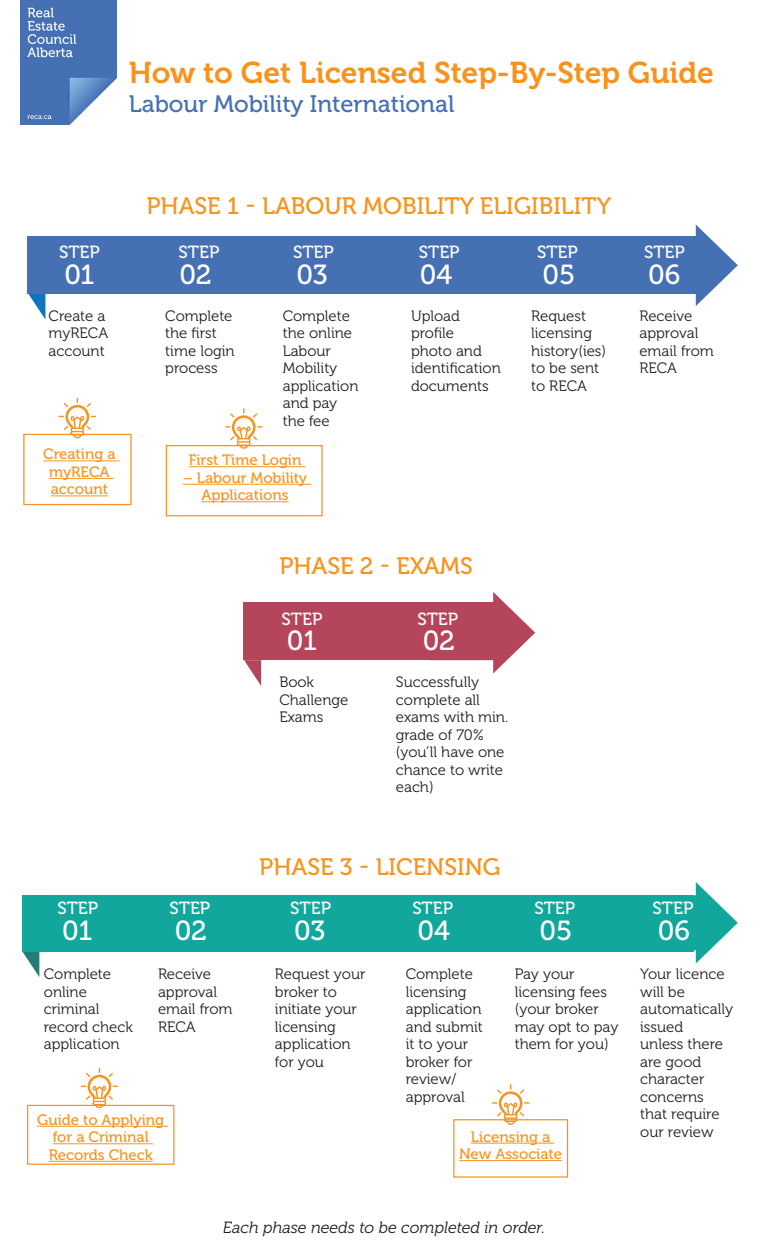
<style>
.page{position:relative;width:765px;height:1260px;background:#fff}
.page>*{position:absolute;margin:0;border:0;box-sizing:border-box;transform-origin:0 0}
.t1{font:30px "Museo 700";color:#f7931d}
.t2{font:27.5px "Museo 500";letter-spacing:-.01em;color:#fff}
.t3{font:23.75px "Museo 500";color:#f7931d}
.t4{font:23.75px "Museo 500";color:#4570b4}
.t5{font:17.5px "Museo 500";color:#fff}
.t6{font:italic 16.25px "Museo 300";color:#231f20}
.t7{font:15px/17.5px "Museo 300";color:#231f20}
.t8{font:15px/17.5px "Museo 500";color:#f7931d;text-align:center}
</style>
<div class="page">
<div style="left:243px;top:603px;width:252px;height:57px;background:#b4455b"></div>
<img style="left:21px;top:0;width:96px;height:124px">
<svg style="left:244px;top:660px;width:17px;height:26px"></svg>
<svg style="left:429px;top:592px;width:106px;height:82px"></svg>
<svg style="left:22px;top:952px;width:17px;height:25px"></svg>
<div style="left:27px;top:236px;width:672px;height:58px;background:#4570b4"></div>
<svg style="left:695px;top:224px;width:43px;height:82px"></svg>
<svg style="left:28px;top:294px;width:17px;height:25px"></svg>
<hr style="left:43px;top:461px;width:77px;height:1px;background:#f7931d">
<hr style="left:49px;top:478px;width:65px;height:1px;background:#f7931d">
<hr style="left:51px;top:496px;width:57px;height:1px;background:#f7931d">
<hr style="left:189px;top:466px;width:117px;height:1px;background:#f7931d">
<hr style="left:183px;top:484px;width:128px;height:1px;background:#f7931d">
<hr style="left:202px;top:501px;width:87px;height:1px;background:#f7931d">
<svg style="left:59px;top:398px;width:37px;height:40px"></svg>
<svg style="left:225px;top:408px;width:37px;height:41px"></svg>
<div style="left:23px;top:434px;width:109px;height:71px;border:1px solid #f7931d"></div>
<div style="left:166px;top:445px;width:157px;height:71px;border:1px solid #f7931d"></div>
<div style="left:22px;top:895px;width:671px;height:57px;background:#12a79d"></div>
<svg style="left:693px;top:882px;width:45px;height:82px"></svg>
<hr style="left:37px;top:1126px;width:131px;height:1px;background:#f7931d">
<hr style="left:53px;top:1143px;width:100px;height:1px;background:#f7931d">
<hr style="left:49px;top:1161px;width:104px;height:1px;background:#f7931d">
<div style="left:27px;top:1105px;width:147px;height:60px;border:1px solid #f7931d"></div>
<svg style="left:81px;top:1068px;width:37px;height:40px"></svg>
<hr style="left:471px;top:1143px;width:83px;height:1px;background:#f7931d">
<hr style="left:459px;top:1160px;width:103px;height:1px;background:#f7931d">
<div style="left:453px;top:1119px;width:115px;height:59px;border:1px solid #f7931d"></div>
<svg style="left:492px;top:1084px;width:37px;height:41px"></svg>
<p class="t1" style="left:129px;top:56px;width:587px">How to Get Licensed Step-By-Step Guide</p>
<p class="t4" style="left:129px;top:91px;width:327px">Labour Mobility International</p>
<p class="t5" style="left:59px;top:243px;width:42px">STEP</p>
<p class="t2" style="left:64px;top:259px;width:32px">01</p>
<p class="t3" style="left:147px;top:193px;width:466px">PHASE 1 - LABOUR MOBILITY ELIGIBILITY</p>
<p class="t5" style="left:179px;top:243px;width:42px">STEP</p>
<p class="t2" style="left:180px;top:259px;width:34px">02</p>
<p class="t5" style="left:293px;top:243px;width:42px">STEP</p>
<p class="t2" style="left:297px;top:259px;width:33px">03</p>
<p class="t5" style="left:419px;top:243px;width:42px">STEP</p>
<p class="t2" style="left:420px;top:259px;width:34px">04</p>
<p class="t5" style="left:537px;top:243px;width:42px">STEP</p>
<p class="t2" style="left:542px;top:259px;width:34px">05</p>
<p class="t5" style="left:644px;top:243px;width:42px">STEP</p>
<p class="t2" style="left:648px;top:259px;width:34px">06</p>
<p class="t7" style="left:49px;top:307px;width:61px">Create a myRECA account</p>
<p class="t7" style="left:165px;top:307px;width:71px">Complete the first time login</p>
<p class="t7" style="left:165px;top:360px;width:54px">process</p>
<p class="t7" style="left:283px;top:307px;width:77px">Complete the online<br>Labour<br>Mobility application and pay the fee</p>
<p class="t7" style="left:411px;top:307px;width:91px">Upload profile<br>photo and identification documents</p>
<p class="t7" style="left:531px;top:307px;width:77px">Request licensing history(ies) to be sent to RECA</p>
<p class="t7" style="left:639px;top:307px;width:76px">Receive approval email from<br>RECA</p>
<p class="t8" style="left:43px;top:446px;width:74px">Creating a myRECA account</p>
<p class="t8" style="left:189px;top:452px;width:114px">First Time Login</p>
<p class="t8" style="left:183px;top:469px;width:126px">– Labour Mobility<br>Applications</p>
<p class="t3" style="left:279px;top:553px;width:195px">PHASE 2 - EXAMS</p>
<p class="t5" style="left:282px;top:610px;width:42px">STEP</p>
<p class="t2" style="left:287px;top:625px;width:32px">01</p>
<p class="t5" style="left:417px;top:610px;width:42px">STEP</p>
<p class="t2" style="left:423px;top:625px;width:34px">02</p>
<p class="t7" style="left:279px;top:674px;width:71px">Book<br>Challenge<br>Exams</p>
<p class="t7" style="left:396px;top:674px;width:114px">Successfully complete all exams with min. grade of 70% (you’ll have one chance to write each)</p>
<p class="t5" style="left:58px;top:899px;width:42px">STEP</p>
<p class="t2" style="left:62px;top:915px;width:32px">01</p>
<p class="t5" style="left:170px;top:899px;width:42px">STEP</p>
<p class="t2" style="left:175px;top:915px;width:34px">02</p>
<p class="t3" style="left:259px;top:854px;width:242px">PHASE 3 - LICENSING</p>
<p class="t5" style="left:290px;top:899px;width:42px">STEP</p>
<p class="t2" style="left:294px;top:915px;width:33px">03</p>
<p class="t5" style="left:412px;top:899px;width:42px">STEP</p>
<p class="t2" style="left:417px;top:915px;width:34px">04</p>
<p class="t5" style="left:534px;top:899px;width:42px">STEP</p>
<p class="t2" style="left:539px;top:915px;width:34px">05</p>
<p class="t5" style="left:653px;top:899px;width:42px">STEP</p>
<p class="t2" style="left:658px;top:915px;width:34px">06</p>
<p class="t7" style="left:44px;top:966px;width:90px">Complete online criminal record check</p>
<p class="t7" style="left:44px;top:1036px;width:77px">application</p>
<p class="t7" style="left:158px;top:966px;width:76px">Receive approval email from<br>RECA</p>
<p class="t7" style="left:275px;top:966px;width:92px">Request your broker to initiate your licensing application for you</p>
<p class="t7" style="left:406px;top:966px;width:79px">Complete licensing application and submit it to your broker for review/</p>
<p class="t7" style="left:406px;top:1088px;width:60px">approval</p>
<p class="t7" style="left:515px;top:966px;width:105px">Pay your licensing fees (your broker may opt to pay them for you)</p>
<p class="t7" style="left:640px;top:966px;width:95px">Your licence will be automatically issued<br>unless there are good character concerns that require our review</p>
<p class="t8" style="left:37px;top:1111px;width:129px">Guide to Applying for a Criminal<br>Records Check</p>
<p class="t8" style="left:459px;top:1128px;width:104px">Licensing a<br>New Associate</p>
<p class="t6" style="left:223px;top:1219px;width:324px">Each phase needs to be completed in order.</p>
</div>
